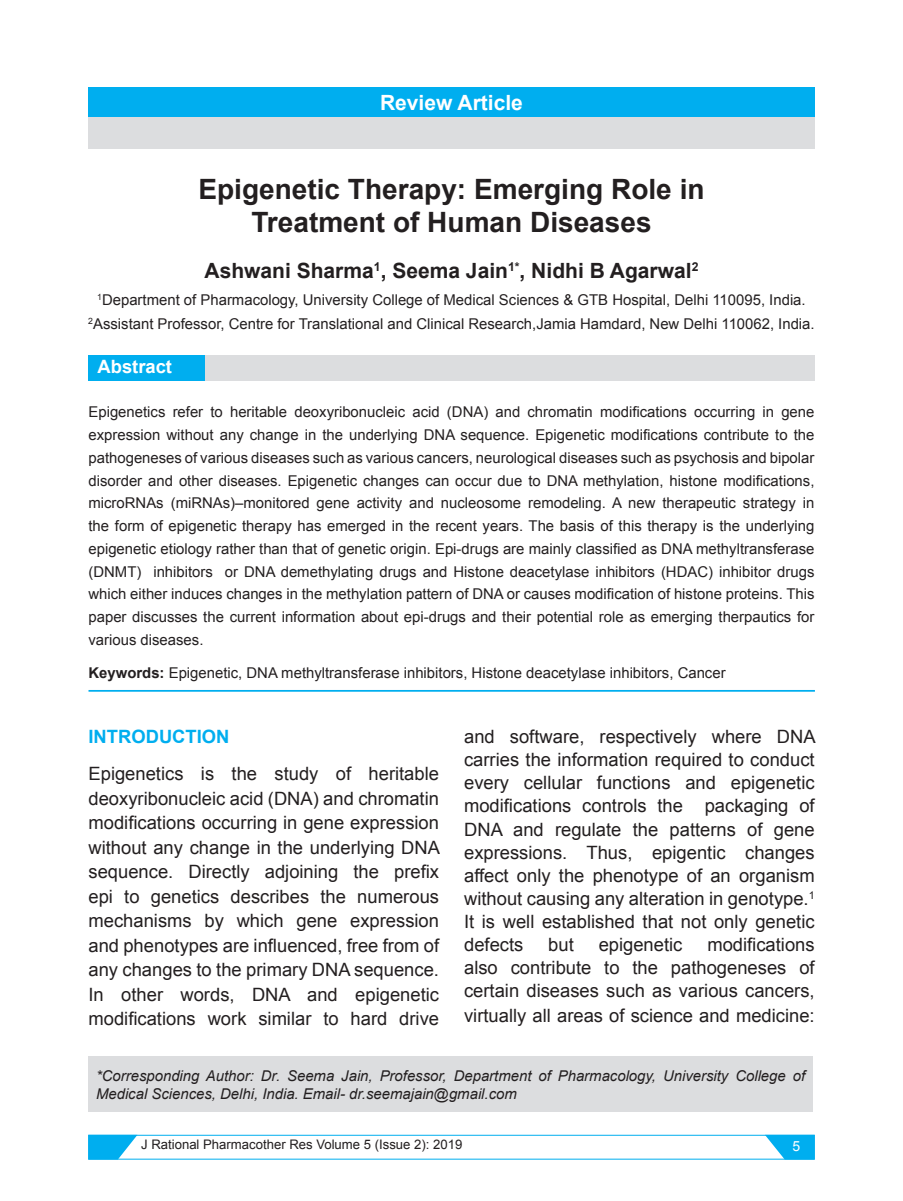
<style>
.page{position:relative;width:903px;height:1201px;background:#fff}
.page>*{position:absolute;margin:0;border:0;box-sizing:border-box;transform-origin:0 0}
.Article_Main_Head{font:700 28px/33.6px "Arial";color:#231f20;text-align:center}
.Author_Name{font:700 21px "Arial";color:#231f20}
.Main_topic{font:700 21px "Arial";color:#fff}
.Body_Text{font:18.38px/24.5px "Arial";color:#231f20;text-align:justify}
.Head-1{font:700 18.38px "Arial";color:#00aeef}
.Body_Text-2{font:700 18.38px "Arial";color:#fff}
.Abstract_Text{font:14.88px/22.8px "Arial";color:#231f20;text-align:justify}
.Author_Name_Cred{font:14.88px "Arial";color:#231f20}
.Body_Text-3{font:italic 14.88px/17.8px "Arial";color:#231f20}
.t1{font:14px "Arial";color:#fff}
.t2{font:13.12px "Arial";color:#231f20}
.s1{font-weight:700}
</style>
<div class="page">
<div style="left:88px;top:1135px;width:726px;height:24px;border:1px solid #00aeef"></div>
<svg style="left:764px;top:1135px;width:50px;height:24px"></svg>
<svg style="left:88px;top:1135px;width:49px;height:24px"></svg>
<div style="left:88px;top:87px;width:726px;height:62px;background:#dcdddf"></div>
<div style="left:88px;top:87px;width:726px;height:30px;background:#00aeef"></div>
<div style="left:88px;top:1056px;width:724px;height:56px;background:#dcdddf"></div>
<div style="left:88px;top:355px;width:726px;height:25px;background:#dcdddf"></div>
<div style="left:88px;top:355px;width:116px;height:25px;background:#00aeef"></div>
<hr style="left:88px;top:690px;width:726px;height:2px;background:#00aeef">
<p class="Main_topic" style="left:380px;top:88px;width:144px">Review Article</p>
<p class="Article_Main_Head" style="left:198px;top:173px;width:507px">Epigenetic Therapy: Emerging Role in<br>Treatment of Human Diseases</p>
<p class="Author_Name" style="left:204px;top:256px;width:495px">Ashwani Sharma<sup>1</sup>, Seema Jain<sup>1*</sup>, Nidhi B Agarwal<sup>2</sup></p>
<p class="Author_Name_Cred" style="left:97px;top:290px;width:709px"><sup>1</sup>Department of Pharmacology, University College of Medical Sciences &amp; GTB Hospital, Delhi 110095, India.</p>
<p class="Author_Name_Cred" style="left:88px;top:314px;width:727px"><sup>2</sup>Assistant Professor, Centre for Translational and Clinical Research,Jamia Hamdard, New Delhi 110062, India.</p>
<p class="Body_Text-2" style="left:97px;top:355px;width:76px">Abstract</p>
<p class="Abstract_Text" style="left:88px;top:401px;width:727px">Epigenetics refer to heritable deoxyribonucleic acid (DNA) and chromatin modifications occurring in gene expression without any change in the underlying DNA sequence. Epigenetic modifications contribute to the pathogeneses of various diseases such as various cancers, neurological diseases such as psychosis and bipolar disorder and other diseases. Epigenetic changes can occur due to DNA methylation, histone modifications, microRNAs (miRNAs)–monitored gene activity and nucleosome remodeling. A new therapeutic strategy in the form of epigenetic therapy has emerged in the recent years. The basis of this therapy is the underlying epigenetic etiology rather than that of genetic origin. Epi-drugs are mainly classified as DNA methyltransferase (DNMT) inhibitors or DNA demethylating drugs and Histone deacetylase inhibitors (HDAC) inhibitor drugs which either induces changes in the methylation pattern of DNA or causes modification of histone proteins. This paper discusses the current information about epi-drugs and their potential role as emerging therpautics for various diseases.</p>
<p class="Abstract_Text" style="left:88px;top:661px;width:638px"><span class="s1">Keywords:</span> Epigenetic, DNA methyltransferase inhibitors, Histone deacetylase inhibitors, Cancer</p>
<p class="Head-1" style="left:88px;top:724px;width:142px">INTRODUCTION</p>
<p class="Body_Text" style="left:88px;top:762px;width:353px">Epigenetics is the study of heritable deoxyribonucleic acid (DNA) and chromatin modifications occurring in gene expression without any change in the underlying DNA sequence. Directly adjoining the prefix epi to genetics describes the numerous mechanisms by which gene expression and phenotypes are influenced, free from of any changes to the primary DNA sequence.<br>In other words, DNA and epigenetic modifications work similar to hard drive</p>
<p class="Body_Text" style="left:464px;top:725px;width:353px;line-height:23.1px">and software, respectively where DNA carries the information required to conduct every cellular functions and epigenetic modifications controls the packaging of DNA and regulate the patterns of gene expressions. Thus, epigentic changes affect only the phenotype of an organism without causing any alteration in genotype.<sup>1<br></sup>It is well established that not only genetic defects</p>
<p class="Body_Text" style="left:464px;top:933px;width:352px;line-height:23.6px;text-indent:243px">modifications also contribute to the pathogeneses of certain diseases such as various cancers, virtually all areas of science and medicine:</p>
<p class="Body_Text" style="left:548px;top:932px;width:27px">but</p>
<p class="Body_Text" style="left:598px;top:932px;width:85px">epigenetic</p>
<p class="Body_Text-3" style="left:96px;top:1067px;width:710px">*Corresponding Author: Dr. Seema Jain, Professor, Department of Pharmacology, University College of<br>Medical Sciences, Delhi, India. Email- dr.seemajain@gmail.com</p>
<p class="t2" style="left:141px;top:1136px;width:322px">J Rational Pharmacother Res Volume 5 (Issue 2): 2019</p>
<p class="t1" style="left:792px;top:1136px;width:9px">5</p>
</div>
